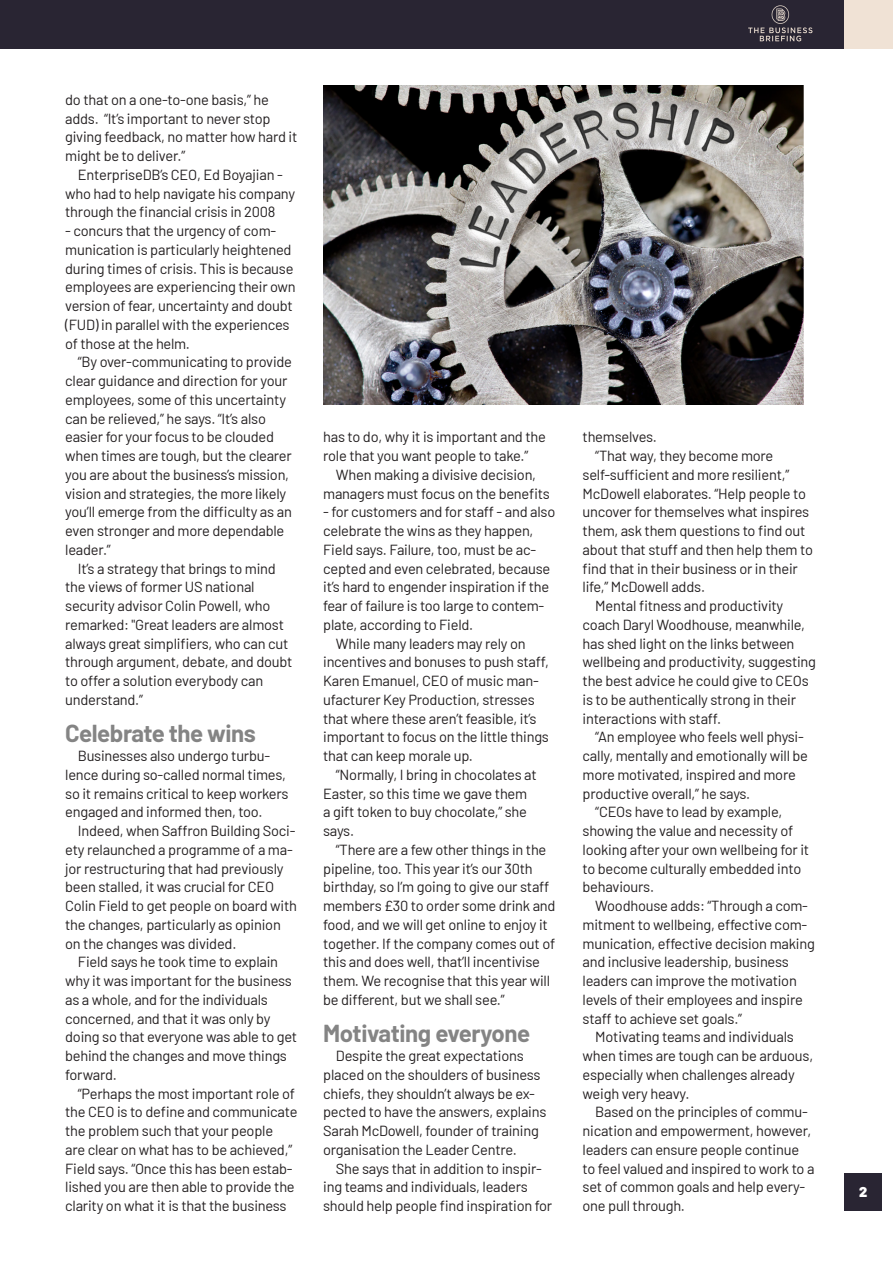
<style>
.page{position:relative;width:893px;height:1263px;background:#fff}
.page>*{position:absolute;margin:0;border:0;box-sizing:border-box;transform-origin:0 0}
.Opening_paragraph{font:700 24px "Barlow";letter-spacing:-.02em;color:#848484}
.Opening_paragraph-2{font:14.7px/18.8px "Barlow";letter-spacing:-.015em;color:#231f20}
.t1{font:900 14.25px "Barlow";color:#fff}
</style>
<div class="page">
<div style="left:0;top:0;width:893px;height:49px;background:#292533"></div>
<div style="left:844px;top:0;width:49px;height:49px;background:#f0e2d5"></div>
<div style="left:844px;top:1174px;width:38px;height:37px;background:#292533"></div>
<img style="left:748px;top:5px;width:65px;height:37px">
<img style="left:323px;top:85px;width:481px;height:320px">
<p class="Opening_paragraph-2" style="left:65px;top:89px;width:234px">do that on a one-to-one basis,” he adds. “It’s important to never stop giving feedback, no matter how hard it might be to deliver.”</p>
<p class="Opening_paragraph-2" style="left:65px;top:164px;width:231px;text-indent:13px">EnterpriseDB’s CEO, Ed Boyajian - who had to help navigate his company through the financial crisis in 2008</p>
<p class="Opening_paragraph-2" style="left:65px;top:220px;width:232px">- concurs that the urgency of com&shy;munication is particularly heightened during times of crisis. This is because employees are experiencing their own version of fear, uncertainty and doubt (FUD) in parallel with the experiences of those at the helm.</p>
<p class="Opening_paragraph-2" style="left:65px;top:351px;width:228px;text-indent:13px">“By over-communicating to provide clear guidance and direction for your employees, some of this uncertainty can be relieved,” he says. “It’s also easier for your focus to be clouded when times are tough, but the clearer you are about the business’s mission, vision and strategies, the more likely you’ll emerge from the difficulty as an even stronger and more dependable leader.”</p>
<p class="Opening_paragraph-2" style="left:65px;top:558px;width:229px;text-indent:13px">It’s a strategy that brings to mind the views of former US national security advisor Colin Powell, who remarked: "Great leaders are almost always great simplifiers, who can cut through argument, debate, and doubt to offer a solution everybody can understand.”</p>
<p class="Opening_paragraph" style="left:65px;top:716px;width:192px">Celebrate the wins</p>
<p class="Opening_paragraph-2" style="left:65px;top:745px;width:225px;text-indent:13px">Businesses also undergo turbu&shy;lence during so-called normal times, so it remains critical to keep workers engaged and informed then, too.</p>
<p class="Opening_paragraph-2" style="left:65px;top:820px;width:233px;text-indent:13px">Indeed, when Saffron Building Soci&shy;ety relaunched a programme of a ma&shy;jor restructuring that had previously been stalled, it was crucial for CEO Colin Field to get people on board with the changes, particularly as opinion on the changes was divided.</p>
<p class="Opening_paragraph-2" style="left:65px;top:951px;width:233px;text-indent:13px">Field says he took time to explain why it was important for the business as a whole, and for the individuals concerned, and that it was only by doing so that everyone was able to get behind the changes and move things forward.</p>
<p class="Opening_paragraph-2" style="left:65px;top:1083px;width:234px;text-indent:13px">“Perhaps the most important role of the CEO is to define and communicate the problem such that your people<br>are clear on what has to be achieved,” Field says. “Once this has been estab&shy;lished you are then able to provide the clarity on what it is that the business</p>
<p class="Opening_paragraph-2" style="left:323px;top:426px;width:224px">has to do, why it is important and the role that you want people to take.”</p>
<p class="Opening_paragraph-2" style="left:323px;top:464px;width:228px;text-align:center">When making a divisive decision, managers must focus on the benefits</p>
<p class="Opening_paragraph-2" style="left:323px;top:501px;width:234px">- for customers and for staff - and also celebrate the wins as they happen, Field says. Failure, too, must be ac&shy;cepted and even celebrated, because it’s hard to engender inspiration if the fear of failure is too large to contem&shy;plate, according to Field.</p>
<p class="Opening_paragraph-2" style="left:323px;top:633px;width:227px;text-indent:13px">While many leaders may rely on incentives and bonuses to push staff, Karen Emanuel, CEO of music man&shy;ufacturer Key Production, stresses that where these aren’t feasible, it’s important to focus on the little things that can keep morale up.</p>
<p class="Opening_paragraph-2" style="left:323px;top:764px;width:215px;text-indent:13px">“Normally, I bring in chocolates at<br>Easter, so this time we gave them a gift token to buy chocolate,” she says.</p>
<p class="Opening_paragraph-2" style="left:323px;top:839px;width:234px;text-indent:13px">“There are a few other things in the pipeline, too. This year it’s our 30th birthday, so I’m going to give our staff members £30 to order some drink and food, and we will get online to enjoy it together. If the company comes out of this and does well, that’ll incentivise them. We recognise that this year will be different, but we shall see.”</p>
<p class="Opening_paragraph" style="left:323px;top:1016px;width:209px">Motivating everyone</p>
<p class="Opening_paragraph-2" style="left:323px;top:1045px;width:225px;text-indent:13px">Despite the great expectations placed on the shoulders of business chiefs, they shouldn’t always be ex&shy;pected to have the answers, explains Sarah McDowell, founder of training organisation the Leader Centre.</p>
<p class="Opening_paragraph-2" style="left:323px;top:1158px;width:231px;text-indent:13px">She says that in addition to inspir&shy;ing teams and individuals, leaders should help people find inspiration for</p>
<p class="Opening_paragraph-2" style="left:583px;top:426px;width:76px">themselves.</p>
<p class="Opening_paragraph-2" style="left:583px;top:445px;width:232px;text-indent:13px">“That way, they become more self-sufficient and more resilient,” McDowell elaborates. “Help people to uncover for themselves what inspires them, ask them questions to find out about that stuff and then help them to find that in their business or in their life,” McDowell adds.</p>
<p class="Opening_paragraph-2" style="left:583px;top:595px;width:235px;text-indent:13px">Mental fitness and productivity coach Daryl Woodhouse, meanwhile, has shed light on the links between wellbeing and productivity, suggesting the best advice he could give to CEOs is to be authentically strong in their interactions with staff.</p>
<p class="Opening_paragraph-2" style="left:583px;top:726px;width:227px;text-indent:13px">“An employee who feels well physi&shy;cally, mentally and emotionally will be more motivated, inspired and more productive overall,” he says.</p>
<p class="Opening_paragraph-2" style="left:583px;top:801px;width:228px;text-indent:13px">“CEOs have to lead by example, showing the value and necessity of looking after your own wellbeing for it to become culturally embedded into behaviours.</p>
<p class="Opening_paragraph-2" style="left:583px;top:895px;width:234px;text-indent:13px">Woodhouse adds: “Through a com&shy;mitment to wellbeing, effective com&shy;munication, effective decision making and inclusive leadership, business leaders can improve the motivation levels of their employees and inspire staff to achieve set goals.”</p>
<p class="Opening_paragraph-2" style="left:583px;top:1026px;width:232px;text-indent:13px">Motivating teams and individuals when times are tough can be arduous, especially when challenges already weigh very heavy.</p>
<p class="Opening_paragraph-2" style="left:583px;top:1101px;width:233px;text-indent:13px">Based on the principles of commu&shy;nication and empowerment, however, leaders can ensure people continue to feel valued and inspired to work to a set of common goals and help every&shy;one pull through.</p>
<p class="t1" style="left:859px;top:1181px;width:10px">2</p>
</div>
